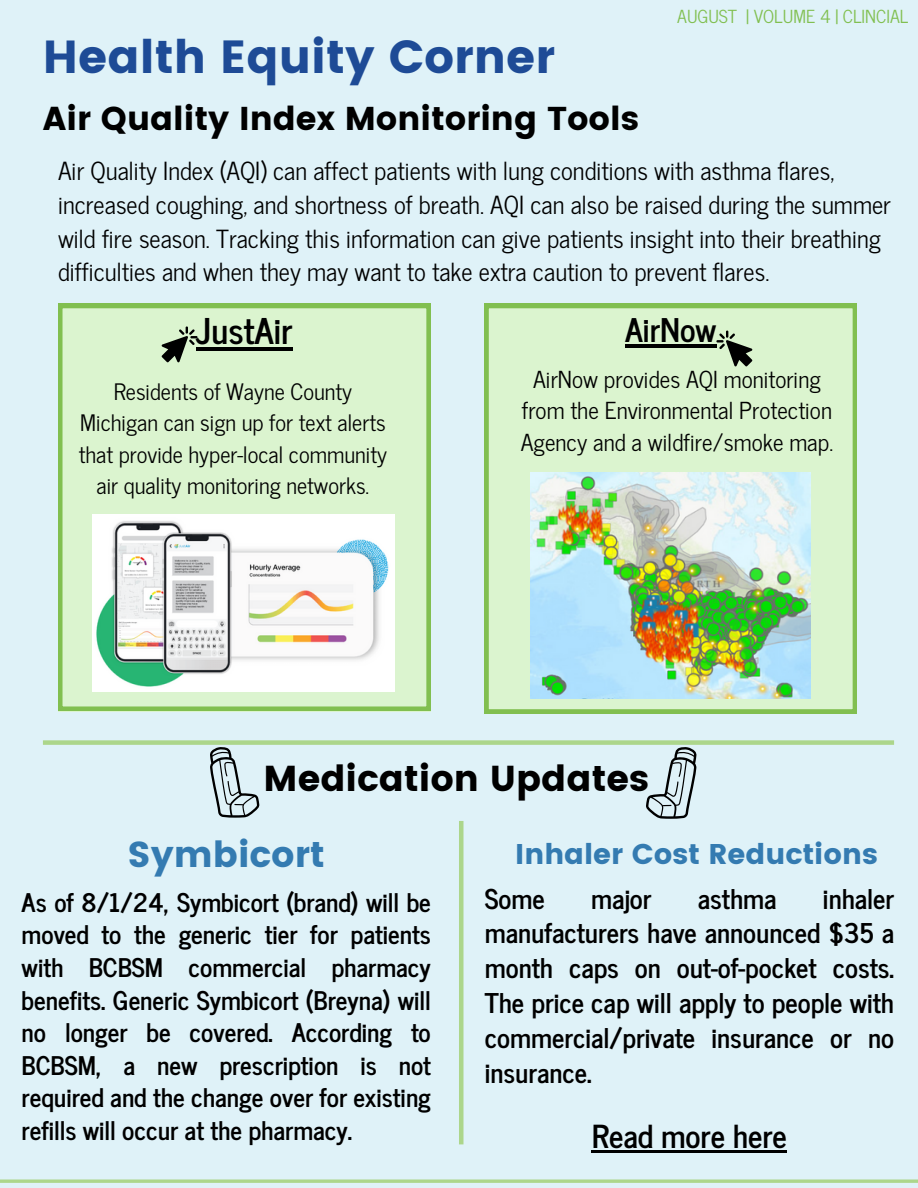
<style>
.page{position:relative;width:918px;height:1188px;background:#dff2f8}
.page>*{position:absolute;margin:0;border:0;box-sizing:border-box;transform-origin:0 0}
.t1{font:46.2px "Poppins";color:#1e4b96}
.t2{font:36px "Poppins";color:#000}
.t3{font:36px "Poppins";color:#347bb1}
.t4{font:700 35.25px "News Cycle";color:#000}
.t5{font:33px "Poppins";color:#000}
.t6{font:700 32.4px "News Cycle";color:#000}
.t7{font:700 31.5px "News Cycle";color:#000}
.t8{font:28.5px "Poppins";color:#347bb1}
.t9{font:700 27px/34.8px "News Cycle";color:#000;text-align:justify}
.t10{font:700 25.5px/32.7px "News Cycle";color:#000;text-align:justify}
.t11{font:24.75px/33.8px "News Cycle";color:#000}
.t12{font:23.25px/31.5px "News Cycle";color:#000;text-align:center}
.t13{font:22.5px/31.5px "News Cycle";color:#000;text-align:center}
.t14{font:17.85px "News Cycle";color:#81bf50}
</style>
<div class="page">
<hr style="left:0;top:1180px;width:918px;height:3px;background:#acd68b">
<svg style="left:484px;top:304px;width:373px;height:409px;background:#d3efc5"></svg>
<div style="left:58px;top:304px;width:372px;height:407px;background:#dbf4cf"></div>
<img style="left:92px;top:515px;width:303px;height:177px">
<hr style="left:196px;top:347px;width:96px;height:3px;background:#000">
<img style="left:531px;top:472px;width:280px;height:226px">
<div style="left:43px;top:740px;width:851px;height:5px;background:#acd68b"></div>
<hr style="left:459px;top:821px;width:4px;height:323px;background:#acd68b">
<svg style="left:646px;top:747px;width:51px;height:72px"></svg>
<svg style="left:162px;top:326px;width:36px;height:36px"></svg>
<hr style="left:625px;top:345px;width:91px;height:3px;background:#000">
<svg style="left:716px;top:331px;width:36px;height:35px"></svg>
<hr style="left:592px;top:1150px;width:195px;height:3px;background:#000">
<svg style="left:210px;top:747px;width:49px;height:71px"></svg>
<p class="t14" style="left:677px;top:1px;width:233px">AUGUST | VOLUME 4 | CLINCIAL</p>
<p class="t1" style="left:43px;top:30px;width:514px">Health Equity Corner</p>
<h3 class="t5" style="left:43px;top:99px;width:598px">Air Quality Index Monitoring Tools</h3>
<p class="t11" style="left:58px;top:153px;width:834px">Air Quality Index (AQI) can affect patients with lung conditions with asthma flares, increased coughing, and shortness of breath. AQI can also be raised during the summer wild fire season. Tracking this information can give patients insight into their breathing difficulties and when they may want to take extra caution to prevent flares.</p>
<h1 class="t4" style="left:196px;top:300px;width:98px">JustAir</h1>
<h2 class="t13" style="left:79px;top:374px;width:310px">Residents of Wayne County Michigan can sign up for text alerts that provide hyper-local community air quality monitoring networks.</h2>
<h2 class="t6" style="left:625px;top:302px;width:93px">AirNow</h2>
<p class="t12" style="left:521px;top:362px;width:314px">AirNow provides AQI monitoring from the Environmental Protection<br>Agency and a wildfire/smoke map.</p>
<h6 class="t2" style="left:264px;top:757px;width:387px">Medication Updates</h6>
<p class="t3" style="left:128px;top:834px;width:199px">Symbicort</p>
<p class="t8" style="left:515px;top:838px;width:364px">Inhaler Cost Reductions</p>
<h2 class="t9" style="left:485px;top:879px;width:62px">Some</h2>
<h2 class="t9" style="left:591px;top:879px;width:62px">major</h2>
<h2 class="t9" style="left:698px;top:879px;width:80px">asthma</h2>
<h2 class="t9" style="left:485px;top:879px;width:411px;text-indent:338px">inhaler manufacturers have announced $35 a month caps on out-of-pocket costs.<br>The price cap will apply to people with commercial/private insurance or no insurance.</h2>
<p class="t10" style="left:22px;top:884px;width:411px">As of 8/1/24, Symbicort (brand) will be moved to the generic tier for patients with BCBSM commercial pharmacy benefits. Generic Symbicort (Breyna) will no longer be covered. According to BCBSM, a new prescription is not required and the change over for existing refills will occur at the pharmacy.</p>
<h2 class="t7" style="left:592px;top:1109px;width:197px">Read more here</h2>
</div>
